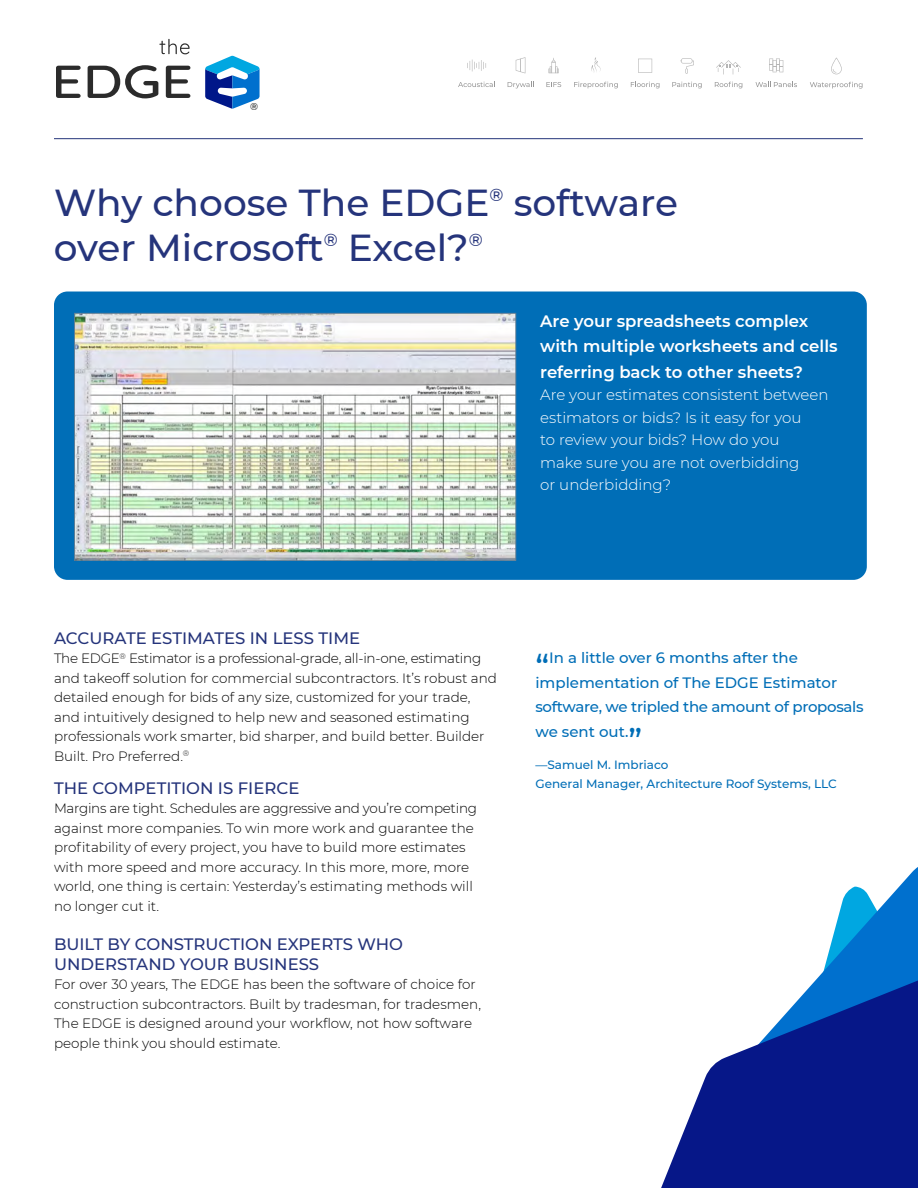
<style>
.page{position:relative;width:918px;height:1188px;background:#fff}
.page>*{position:absolute;margin:0;border:0;box-sizing:border-box;transform-origin:0 0}
.t1{font:500 37.5px/45px "Montserrat";color:#25347b}
.t2{font:500 33px "Montserrat";color:#006eb7}
.t3{font:500 16.5px/19.5px "Montserrat";color:#25347b}
.t4{font:600 16.5px/25.5px "Montserrat";color:#fff}
.t5{font:300 15px/22.5px "Montserrat";color:#fff}
.t6{font:500 15px/24.6px "Montserrat";color:#006eb7}
.t7{font:300 13.5px/19.5px "Montserrat";color:#000}
.t8{font:500 12px/18.6px "Montserrat";color:#006eb7}
.t9{font:500 9.9px "Montserrat";color:#212322}
</style>
<div class="page">
<div style="left:54px;top:292px;width:813px;height:288px;background:#006eb7;border-radius:14px"></div>
<svg style="left:56px;top:66px;width:25px;height:32px"></svg>
<svg style="left:88px;top:65px;width:70px;height:33px"></svg>
<svg style="left:166px;top:66px;width:24px;height:32px"></svg>
<svg style="left:159px;top:39px;width:31px;height:15px"></svg>
<svg style="left:205px;top:56px;width:55px;height:53px"></svg>
<hr style="left:54px;top:138px;width:809px;height:1px;background:#25347b">
<img style="left:76px;top:315px;width:438px;height:244px">
<div style="left:74px;top:313px;width:442px;height:248px;border:1px solid #5e7e95"></div>
<svg style="left:826px;top:867px;width:92px;height:93px"></svg>
<svg style="left:661px;top:960px;width:257px;height:228px;fill:#061788"></svg>
<svg style="left:516px;top:57px;width:9px;height:16px"></svg>
<svg style="left:508px;top:82px;width:26px;height:6px"></svg>
<svg style="left:548px;top:58px;width:11px;height:15px"></svg>
<svg style="left:546px;top:82px;width:15px;height:5px"></svg>
<svg style="left:591px;top:57px;width:9px;height:15px"></svg>
<svg style="left:574px;top:82px;width:44px;height:6px"></svg>
<svg style="left:458px;top:82px;width:37px;height:5px"></svg>
<svg style="left:467px;top:59px;width:19px;height:13px"></svg>
<svg style="left:672px;top:82px;width:30px;height:6px"></svg>
<svg style="left:680px;top:58px;width:14px;height:16px"></svg>
<svg style="left:715px;top:82px;width:27px;height:6px"></svg>
<svg style="left:716px;top:60px;width:25px;height:15px"></svg>
<svg style="left:631px;top:82px;width:29px;height:6px"></svg>
<svg style="left:638px;top:59px;width:14px;height:14px"></svg>
<svg style="left:769px;top:59px;width:1px;height:12px"></svg>
<svg style="left:770px;top:59px;width:13px;height:13px"></svg>
<svg style="left:756px;top:82px;width:41px;height:5px"></svg>
<svg style="left:810px;top:82px;width:53px;height:7px"></svg>
<svg style="left:831px;top:58px;width:11px;height:16px"></svg>
<p class="t9" style="left:250px;top:100px;width:9px">®</p>
<h1 class="t1" style="left:54px;top:179px;width:626px">Why choose The EDGE<sup>®</sup> software over Microsoft<sup>®</sup> Excel?<sup>®</sup></h1>
<p class="t4" style="left:540px;top:307px;width:299px">Are your spreadsheets complex with multiple worksheets and cells referring back to other sheets?</p>
<p class="t5" style="left:540px;top:383px;width:290px">Are your estimates consistent between estimators or bids? Is it easy for you<br>to review your bids? How do you<br>make sure you are not overbidding<br>or underbidding?</p>
<p class="t3" style="left:54px;top:627px;width:308px">ACCURATE ESTIMATES IN LESS TIME</p>
<p class="t7" style="left:54px;top:648px;width:444px">The EDGE<sup>®</sup> Estimator is a professional-grade, all-in-one, estimating and takeoff solution for commercial subcontractors. It’s robust and detailed enough for bids of any size, customized for your trade, and intuitively designed to help new and seasoned estimating professionals work smarter, bid sharper, and build better. Builder Built. Pro Preferred.<sup>®</sup></p>
<p class="t3" style="left:54px;top:777px;width:247px">THE COMPETITION IS FIERCE</p>
<p class="t7" style="left:54px;top:798px;width:425px">Margins are tight. Schedules are aggressive and you’re competing against more companies. To win more work and guarantee the profitability of every project, you have to build more estimates with more speed and more accuracy. In this more, more, more world, one thing is certain: Yesterday’s estimating methods will no longer cut it.</p>
<p class="t3" style="left:54px;top:934px;width:351px">BUILT BY CONSTRUCTION EXPERTS WHO<br>UNDERSTAND YOUR BUSINESS</p>
<p class="t7" style="left:54px;top:974px;width:429px">For over 30 years, The EDGE has been the software of choice for construction subcontractors. Built by tradesman, for tradesmen, The EDGE is designed around your workflow, not how software people think you should estimate.</p>
<p class="t6" style="left:535px;top:645px;width:330px;text-indent:14px">In a little over 6 months after the implementation of The EDGE Estimator software, we tripled the amount of proposals we sent out.</p>
<h2 class="t2" style="left:535px;top:644px;width:15px">“</h2>
<h2 class="t2" style="left:629px;top:717px;width:15px">”</h2>
<p class="t8" style="left:535px;top:755px;width:303px">—Samuel M. Imbriaco<br>General Manager, Architecture Roof Systems, LLC</p>
</div>
